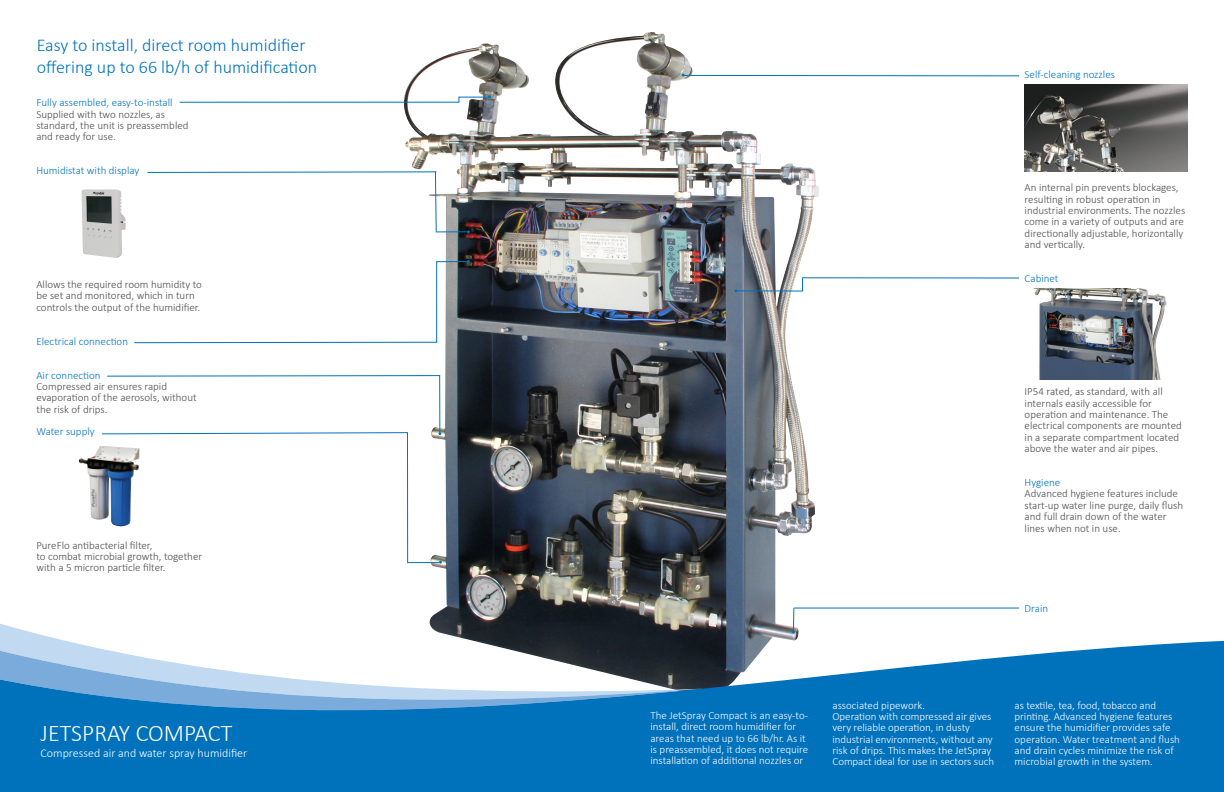
<style>
.page{position:relative;width:1224px;height:792px;background:#fff}
.page>*{position:absolute;margin:0;border:0;box-sizing:border-box;transform-origin:0 0}
._3_LEAD_TEXT{font:300 24px "Calibri";color:#fff}
._2_TITLE{font:300 18px "Calibri";color:#0072bc}
._3_LEAD_TEXT-2{font:300 12px "Calibri";color:#fff}
._5_RUNNING_TEXT{font:300 11px/11.3px "Calibri";color:#4b4c4d}
._5_RUNNING_TEXT-2{font:300 11px/11.3px "Calibri";letter-spacing:-.005em;color:#fff}
._4_SUBTITLE_BLUE{font:300 11px "Calibri";color:#0072bc}
</style>
<div class="page">
<img style="left:404px;top:32px;width:395px;height:606px">
<img style="left:404px;top:588px;width:299px;height:50px">
<svg style="left:0;top:621px;width:698px;height:17px"></svg>
<svg style="left:0;top:638px;width:1224px;height:154px;fill:#0072bc"></svg>
<hr style="left:803px;top:277px;width:216px;height:1px;background:#0072bc">
<hr style="left:794px;top:608px;width:225px;height:1px;background:#0072bc">
<svg style="left:682px;top:74px;width:337px;height:3px"></svg>
<svg style="left:134px;top:260px;width:336px;height:83px"></svg>
<svg style="left:107px;top:375px;width:334px;height:60px"></svg>
<div style="left:36px;top:183px;width:158px;height:87px;background:#fff"></div>
<img style="left:81px;top:189px;width:45px;height:69px">
<img style="left:79px;top:446px;width:22px;height:74px">
<img style="left:1033px;top:288px;width:134px;height:92px">
<img style="left:1025px;top:85px;width:162px;height:86px">
<hr style="left:436px;top:231px;width:33px;height:1px;background:#0072bc">
<svg style="left:147px;top:170px;width:290px;height:63px"></svg>
<svg style="left:179px;top:95px;width:312px;height:8px"></svg>
<svg style="left:101px;top:432px;width:307px;height:132px"></svg>
<hr style="left:408px;top:562px;width:33px;height:1px;background:#0072bc">
<svg style="left:792px;top:607px;width:3px;height:26px"></svg>
<svg style="left:802px;top:278px;width:1px;height:12px"></svg>
<hr style="left:736px;top:290px;width:67px;height:1px;background:#0072bc">
<p class="_2_TITLE" style="left:37px;top:33px;width:270px">Easy to install, direct room humidifier</p>
<p class="_2_TITLE" style="left:37px;top:56px;width:282px">offering up to 66 lb/h of humidification</p>
<p class="_4_SUBTITLE_BLUE" style="left:36px;top:96px;width:138px">Fully assembled, easy-to-install</p>
<p class="_5_RUNNING_TEXT" style="left:36px;top:108px;width:154px">Supplied with two nozzles, as standard, the unit is preassembled and ready for use.</p>
<p class="_4_SUBTITLE_BLUE" style="left:36px;top:164px;width:104px">Humidistat with display</p>
<p class="_5_RUNNING_TEXT" style="left:36px;top:278px;width:167px">Allows the required room humidity to be set and monitored, which in turn controls the output of the humidifier.</p>
<p class="_4_SUBTITLE_BLUE" style="left:36px;top:334px;width:93px">Electrical connection</p>
<p class="_4_SUBTITLE_BLUE" style="left:36px;top:368px;width:66px">Air connection</p>
<p class="_5_RUNNING_TEXT" style="left:36px;top:380px;width:162px">Compressed air ensures rapid evaporation of the aerosols, without the risk of drips.</p>
<p class="_4_SUBTITLE_BLUE" style="left:36px;top:425px;width:60px">Water supply</p>
<p class="_5_RUNNING_TEXT" style="left:36px;top:539px;width:167px">PureFlo antibacterial filter,<br>to combat microbial growth, together with a 5 micron particle filter.</p>
<p class="_3_LEAD_TEXT" style="left:41px;top:718px;width:193px">JETSPRAY COMPACT</p>
<p class="_3_LEAD_TEXT-2" style="left:41px;top:745px;width:208px">Compressed air and water spray humidifier</p>
<p class="_4_SUBTITLE_BLUE" style="left:1025px;top:67px;width:92px">Self-cleaning nozzles</p>
<p class="_5_RUNNING_TEXT" style="left:1025px;top:182px;width:162px">An internal pin prevents blockages, resulting in robust operation in industrial environments. The nozzles come in a variety of outputs and are directionally adjustable, horizontally and vertically.</p>
<p class="_4_SUBTITLE_BLUE" style="left:1025px;top:272px;width:35px">Cabinet</p>
<p class="_5_RUNNING_TEXT" style="left:1025px;top:386px;width:159px">IP54 rated, as standard, with all internals easily accessible for operation and maintenance. The electrical components are mounted in a separate compartment located above the water and air pipes.</p>
<p class="_4_SUBTITLE_BLUE" style="left:1025px;top:476px;width:37px">Hygiene</p>
<p class="_5_RUNNING_TEXT" style="left:1025px;top:488px;width:160px">Advanced hygiene features include start-up water line purge, daily flush and full drain down of the water lines when not in use.</p>
<p class="_4_SUBTITLE_BLUE" style="left:1025px;top:601px;width:25px">Drain</p>
<p class="_5_RUNNING_TEXT-2" style="left:650px;top:709px;width:159px">The JetSpray Compact is an easy-to&shy;install, direct room humidifier for areas that need up to 66 lb/hr. As it is preassembled, it does not require installation of additional nozzles or</p>
<p class="_5_RUNNING_TEXT-2" style="left:833px;top:699px;width:94px">associated pipework.</p>
<p class="_5_RUNNING_TEXT-2" style="left:833px;top:711px;width:163px">Operation with compressed air gives very reliable operation, in dusty industrial environments, without any risk of drips. This makes the JetSpray Compact ideal for use in sectors such</p>
<p class="_5_RUNNING_TEXT-2" style="left:1015px;top:699px;width:167px">as textile, tea, food, tobacco and printing. Advanced hygiene features ensure the humidifier provides safe operation. Water treatment and flush and drain cycles minimize the risk of microbial growth in the system.</p>
</div>
